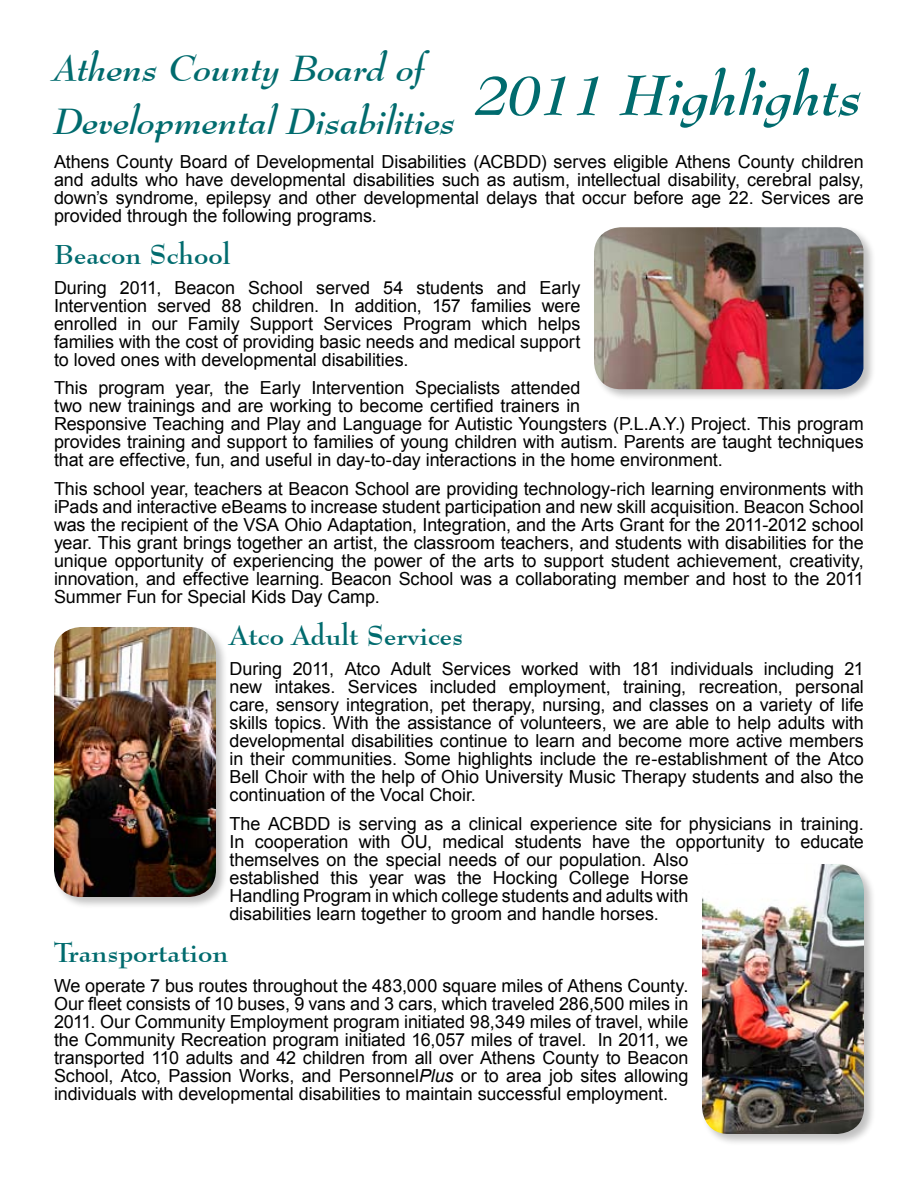
<style>
.page{position:relative;width:918px;height:1188px;background:#fff}
.page>*{position:absolute;margin:0;border:0;box-sizing:border-box;transform-origin:0 0}
.t1{font:italic 700 36px/52.2px "Bernhard Modern BT";color:#006b6e}
.t2{font:700 27px "Bernhard Modern BT";color:#006b6e}
.t3{font:18px/18px "Arial";letter-spacing:-.005em;color:#000;text-align:justify}
.s1{font-style:italic}
</style>
<div class="page">
<div style="left:592px;top:225px;width:283px;height:176px;background:#000;opacity:.25"></div>
<img style="left:594px;top:227px;width:269px;height:162px">
<div style="left:52px;top:625px;width:176px;height:284px;background:#000;opacity:.25"></div>
<img style="left:54px;top:627px;width:162px;height:270px">
<div style="left:700px;top:862px;width:176px;height:284px;background:#000;opacity:.25"></div>
<img style="left:702px;top:864px;width:162px;height:270px">
<h1 class="t1" style="left:54px;top:42px;width:811px">Athens County Board of<br>Developmental Disabilities <sup>2011</sup> <sup>Highlights</sup></h1>
<p class="t3" style="left:54px;top:152px;width:811px">Athens County Board of Developmental Disabilities (ACBDD) serves eligible Athens County children and adults who have developmental disabilities such as autism, intellectual disability, cerebral palsy, down’s syndrome, epilepsy and other developmental delays that occur before age 22. Services are provided through the following programs.</p>
<h2 class="t2" style="left:54px;top:237px;width:178px">Beacon School</h2>
<p class="t3" style="left:54px;top:278px;width:528px">During 2011, Beacon School served 54 students and Early Intervention served 88 children. In addition, 157 families were enrolled in our Family Support Services Program which helps families with the cost of providing basic needs and medical support to loved ones with developmental disabilities.</p>
<p class="t3" style="left:54px;top:379px;width:811px;text-align:left">This program year, the Early Intervention Specialists attended<br>two new trainings and are working to become certified trainers in<br>Responsive Teaching and Play and Language for Autistic Youngsters (P.L.A.Y.) Project. This program provides training and support to families of young children with autism. Parents are taught techniques that are effective, fun, and useful in day-to-day interactions in the home environment.</p>
<p class="t3" style="left:54px;top:480px;width:811px">This school year, teachers at Beacon School are providing technology-rich learning environments with iPads and interactive eBeams to increase student participation and new skill acquisition. Beacon School was the recipient of the VSA Ohio Adaptation, Integration, and the Arts Grant for the 2011-2012 school year. This grant brings together an artist, the classroom teachers, and students with disabilities for the unique opportunity of experiencing the power of the arts to support student achievement, creativity, innovation, and effective learning. Beacon School was a collaborating member and host to the 2011<br>Summer Fun for Special Kids Day Camp.</p>
<h2 class="t2" style="left:230px;top:619px;width:235px">Atco Adult Services</h2>
<p class="t3" style="left:230px;top:660px;width:636px">During 2011, Atco Adult Services worked with 181 individuals including 21 new intakes. Services included employment, training, recreation, personal care, sensory integration, pet therapy, nursing, and classes on a variety of life skills topics. With the assistance of volunteers, we are able to help adults with developmental disabilities continue to learn and become more active members in their communities. Some highlights include the re-establishment of the Atco Bell Choir with the help of Ohio University Music Therapy students and also the continuation of the Vocal Choir.</p>
<p class="t3" style="left:230px;top:815px;width:636px;text-align:left">The ACBDD is serving as a clinical experience site for physicians in training.<br>In cooperation with OU, medical students have the opportunity to educate themselves on the special needs of our population. Also<br>established this year was the Hocking College Horse<br>Handling Program in which college students and adults with<br>disabilities learn together to groom and handle horses.</p>
<h2 class="t2" style="left:54px;top:935px;width:176px">Transportation</h2>
<p class="t3" style="left:54px;top:977px;width:636px">We operate 7 bus routes throughout the 483,000 square miles of Athens County.<br>Our fleet consists of 10 buses, 9 vans and 3 cars, which traveled 286,500 miles in 2011. Our Community Employment program initiated 98,349 miles of travel, while the Community Recreation program initiated 16,057 miles of travel. In 2011, we transported 110 adults and 42 children from all over Athens County to Beacon School, Atco, Passion Works, and Personnel<span class="s1">Plus</span> or to area job sites allowing individuals with developmental disabilities to maintain successful employment.</p>
</div>
